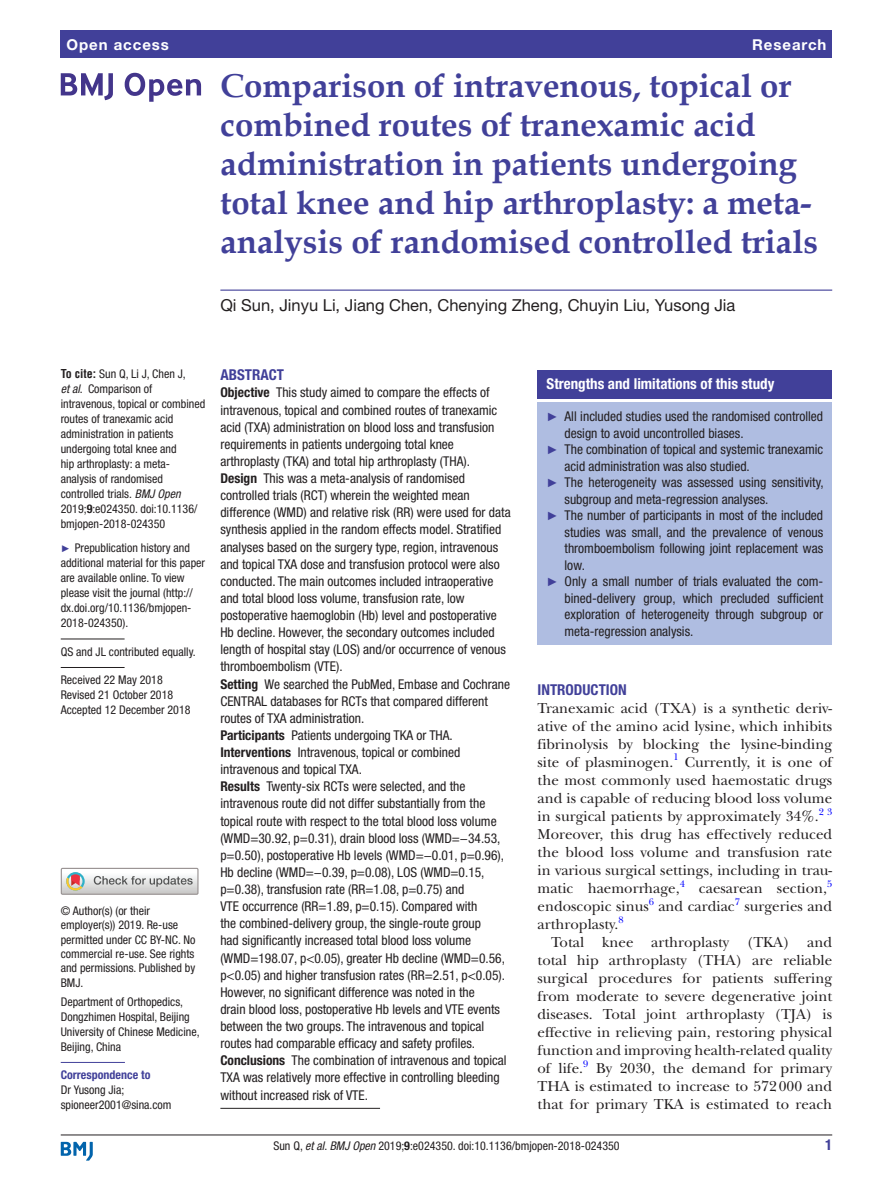
<style>
.page{position:relative;width:893px;height:1191px;background:#fff}
.page>*{position:absolute;margin:0;border:0;box-sizing:border-box;transform-origin:0 0}
.t1{font:700 33px/39px "Book Antiqua";color:#414099}
.t2{font:16.5px "Helvetica Neue LT Std";color:#231f20}
.t3{font:15px/18px "New Baskerville";color:#231f20;text-align:justify}
.t4{font:700 condensed 15px "Helvetica Neue LT Std";color:#fff}
.t5{font:700 condensed 15px "Helvetica Neue LT Std";color:#414099}
.t6{font:700 15px "Helvetica Neue LT Std";letter-spacing:.065em;color:#fff}
.t7{font:condensed 13.5px/17.1px "Helvetica Neue LT Std";color:#231f20}
.t8{font:condensed 12px/15px "Helvetica Neue LT Std";color:#231f20}
.t9{font:700 condensed 12px "Helvetica Neue LT Std";color:#414099}
.t10{font:9.9px "New Baskerville";color:#00f}
.s1{font-family:"Helvetica LT Std";font-weight:700}
.s2{font-style:italic}
.s3{font-weight:700}
.s4{font-family:"Arial";font-stretch:normal;font-size:9.75px;color:#414099}
.s5{font-family:"Arial";font-stretch:normal;font-size:12px;color:#414099}
</style>
<div class="page">
<hr style="left:61px;top:1134px;width:771px;height:1px;background:#231f20">
<svg style="left:61px;top:1141px;width:32px;height:19px"></svg>
<div style="left:61px;top:31px;width:771px;height:27px;background:#414099"></div>
<hr style="left:220px;top:289px;width:612px;height:2px;background:#414099">
<hr style="left:61px;top:638px;width:64px;height:1px;background:#231f20">
<hr style="left:61px;top:667px;width:64px;height:1px;background:#231f20">
<hr style="left:61px;top:1062px;width:64px;height:1px;background:#414099">
<svg style="left:61px;top:73px;width:52px;height:27px"></svg>
<svg style="left:125px;top:73px;width:76px;height:29px"></svg>
<div style="left:61px;top:867px;width:138px;height:27px;border:1px solid #969090"></div>
<svg style="left:61px;top:868px;width:137px;height:26px"></svg>
<hr style="left:220px;top:1108px;width:160px;height:1px;background:#231f20">
<div style="left:538px;top:370px;width:294px;height:28px;background:#414099"></div>
<div style="left:538px;top:402px;width:294px;height:242px;background:#afbde1"></div>
<p class="t6" style="left:66px;top:35px;width:104px">Open access</p>
<p class="t6" style="left:752px;top:35px;width:76px">Research</p>
<h1 class="t1" style="left:220px;top:66px;width:599px">Comparison of intravenous, topical or combined routes of tranexamic acid administration in patients undergoing total knee and hip arthroplasty: a meta&shy;analysis of randomised controlled trials</h1>
<p class="t2" style="left:220px;top:296px;width:517px">Qi Sun, Jinyu Li, Jiang Chen, Chenying Zheng, Chuyin Liu, Yusong Jia</p>
<p class="t8" style="left:61px;top:366px;width:146px"><span class="s1">To cite:</span> Sun Q, Li J, Chen J,<br><span class="s2">et al</span>. Comparison of intravenous, topical or combined routes of tranexamic acid administration in patients undergoing total knee and<br>hip arthroplasty: a meta&shy;analysis of randomised controlled trials. <span class="s2">BMJ Open<br></span>2019;<span class="s3">9</span>:e024350. doi:10.1136/ bmjopen-2018-024350</p>
<p class="t8" style="left:61px;top:540px;width:146px"><span class="s4">►</span> Prepublication history and additional material for this paper are available online. To view please visit the journal (http:// dx.doi.org/10.1136/bmjopen-<br>2018-024350).</p>
<p class="t8" style="left:61px;top:644px;width:137px">QS and JL contributed equally.</p>
<p class="t8" style="left:61px;top:672px;width:131px">Received 22 May 2018<br>Revised 21 October 2018<br>Accepted 12 December 2018</p>
<p class="t8" style="left:61px;top:903px;width:136px;line-height:14.4px">© Author(s) (or their employer(s)) 2019. Re-use permitted under CC BY-NC. No commercial re-use. See rights and permissions. Published by<br>BMJ.</p>
<p class="t8" style="left:61px;top:994px;width:140px">Department of Orthopedics,<br>Dongzhimen Hospital, Beijing<br>University of Chinese Medicine,<br>Beijing, China</p>
<p class="t9" style="left:61px;top:1067px;width:91px">Correspondence to</p>
<p class="t8" style="left:61px;top:1082px;width:112px">Dr Yusong Jia; spioneer2001@sina.com</p>
<p class="t5" style="left:220px;top:366px;width:65px">Abstract</p>
<p class="t7" style="left:220px;top:384px;width:292px"><span class="s3">Objective</span> This study aimed to compare the effects of intravenous, topical and combined routes of tranexamic acid (TXA) administration on blood loss and transfusion requirements in patients undergoing total knee arthroplasty (TKA) and total hip arthroplasty (THA).<br><span class="s3">Design</span> This was a meta-analysis of randomised controlled trials (RCT) wherein the weighted mean difference (WMD) and relative risk (RR) were used for data synthesis applied in the random effects model. Stratified analyses based on the surgery type, region, intravenous and topical TXA dose and transfusion protocol were also conducted. The main outcomes included intraoperative and total blood loss volume, transfusion rate, low postoperative haemoglobin (Hb) level and postoperative Hb decline. However, the secondary outcomes included length of hospital stay (LOS) and/or occurrence of venous thromboembolism (VTE).<br><span class="s3">Setting</span> We searched the PubMed, Embase and Cochrane CENTRAL databases for RCTs that compared different routes of TXA administration.<br><span class="s3">Participants</span> Patients undergoing TKA or THA.<br><span class="s3">Interventions</span> Intravenous, topical or combined intravenous and topical TXA.<br><span class="s3">Results</span> Twenty-six RCTs were selected, and the intravenous route did not differ substantially from the topical route with respect to the total blood loss volume (WMD=30.92, p=0.31), drain blood loss (WMD=−34.53, p=0.50), postoperative Hb levels (WMD=−0.01, p=0.96), Hb decline (WMD=−0.39, p=0.08), LOS (WMD=0.15, p=0.38), transfusion rate (RR=1.08, p=0.75) and<br>VTE occurrence (RR=1.89, p=0.15). Compared with<br>the combined-delivery group, the single-route group<br>had significantly increased total blood loss volume (WMD=198.07, p&lt;0.05), greater Hb decline (WMD=0.56, p&lt;0.05) and higher transfusion rates (RR=2.51, p&lt;0.05).<br>However, no significant difference was noted in the<br>drain blood loss, postoperative Hb levels and VTE events between the two groups. The intravenous and topical routes had comparable efficacy and safety profiles.<br><span class="s3">Conclusions</span> The combination of intravenous and topical TXA was relatively more effective in controlling bleeding without increased risk of VTE.</p>
<p class="t4" style="left:547px;top:375px;width:229px">Strengths and limitations of this study</p>
<p class="t7" style="left:547px;top:408px;width:278px"><span class="s5">►</span> All included studies used the randomised controlled</p>
<p class="t7" style="left:565px;top:424px;width:181px">design to avoid uncontrolled biases.</p>
<p class="t7" style="left:547px;top:441px;width:278px"><span class="s5">►</span> The combination of topical and systemic tranexamic</p>
<p class="t7" style="left:565px;top:457px;width:187px">acid administration was also studied.</p>
<p class="t7" style="left:547px;top:474px;width:279px"><span class="s5">►</span> The heterogeneity was assessed using sensitivity,</p>
<p class="t7" style="left:565px;top:490px;width:205px">subgroup and meta-regression analyses.</p>
<p class="t7" style="left:547px;top:507px;width:278px"><span class="s5">►</span> The number of participants in most of the included</p>
<p class="t7" style="left:565px;top:523px;width:260px">studies was small, and the prevalence of venous</p>
<p class="t7" style="left:565px;top:540px;width:260px">thromboembolism following joint replacement was</p>
<p class="t7" style="left:565px;top:556px;width:22px">low.</p>
<p class="t7" style="left:547px;top:573px;width:278px"><span class="s5">►</span> Only a small number of trials evaluated the com-</p>
<p class="t7" style="left:565px;top:589px;width:260px">bined-delivery group, which precluded sufficient</p>
<p class="t7" style="left:565px;top:606px;width:260px">exploration of heterogeneity through subgroup or</p>
<p class="t7" style="left:565px;top:622px;width:130px">meta-regression analysis.</p>
<p class="t5" style="left:538px;top:681px;width:91px">Introduction</p>
<p class="t3" style="left:538px;top:699px;width:296px">Tranexamic acid (TXA) is a synthetic deriv&shy;ative of the amino acid lysine, which inhibits fibrinolysis by blocking the lysine-binding site of plasminogen.</p>
<p class="t10" style="left:673px;top:751px;width:7px">1</p>
<p class="t3" style="left:538px;top:753px;width:296px;text-indent:147px">Currently, it is one of the most commonly used haemostatic drugs and is capable of reducing blood loss volume in surgical patients by approximately 34%.</p>
<p class="t10" style="left:819px;top:805px;width:15px">2 3</p>
<p class="t3" style="left:538px;top:825px;width:296px">Moreover, this drug has effectively reduced the blood loss volume and transfusion rate in various surgical settings, including in trau&shy;matic haemorrhage,</p>
<p class="t10" style="left:827px;top:877px;width:7px">5</p>
<p class="t10" style="left:680px;top:877px;width:7px">4</p>
<p class="t3" style="left:699px;top:879px;width:130px">caesarean section,</p>
<p class="t10" style="left:735px;top:895px;width:7px">7</p>
<p class="t3" style="left:538px;top:897px;width:113px">endoscopic sinus</p>
<p class="t10" style="left:649px;top:895px;width:7px">6</p>
<p class="t3" style="left:658px;top:897px;width:78px">and cardiac</p>
<p class="t3" style="left:744px;top:897px;width:89px">surgeries and</p>
<p class="t3" style="left:538px;top:915px;width:82px">arthroplasty.</p>
<p class="t10" style="left:618px;top:913px;width:7px">8</p>
<p class="t3" style="left:538px;top:933px;width:296px;text-indent:14px">Total knee arthroplasty (TKA) and total hip arthroplasty (THA) are reliable surgical procedures for patients suffering from moderate to severe degenerative joint diseases. Total joint arthroplasty (TJA) is effective in relieving pain, restoring physical function and improving health-related quality of life.<sup>9</sup></p>
<p class="t3" style="left:538px;top:1059px;width:296px;text-indent:59px">By 2030, the demand for primary THA is estimated to increase to 572000 and that for primary TKA is estimated to reach</p>
<p class="t8" style="left:273px;top:1137px;width:348px">Sun Q, <span class="s2">et al</span>. <span class="s2">BMJ Open</span> 2019;<span class="s3">9</span>:e024350. doi:10.1136/bmjopen-2018-024350</p>
<p class="t5" style="left:825px;top:1135px;width:9px">1</p>
</div>
